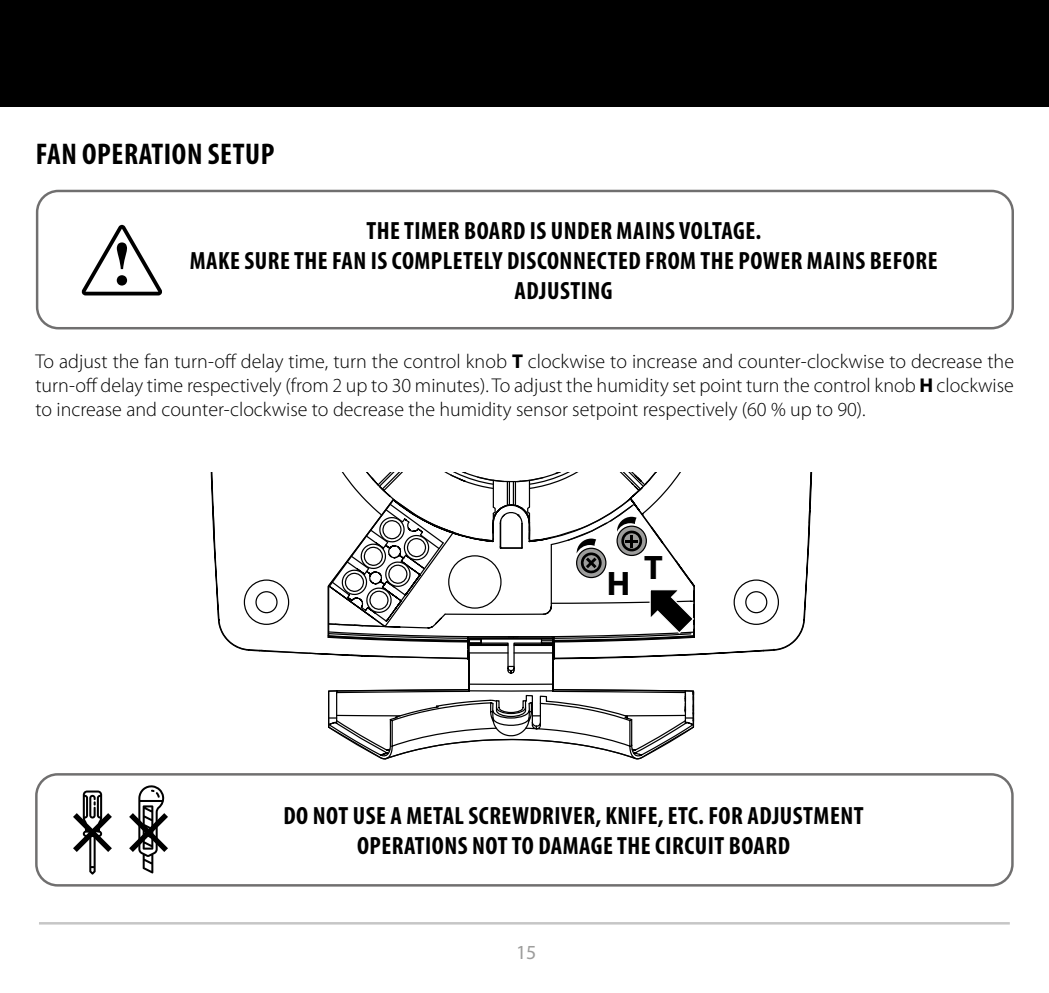
<style>
.page{position:relative;width:1049px;height:993px;background:#fff}
.page>*{position:absolute;margin:0;border:0;box-sizing:border-box;transform-origin:0 0}
.t1{font:700 34px "Myriad Pro";color:#000}
.t2{font:700 condensed 30px "Myriad Pro";letter-spacing:.02em;color:#000}
.t3{font:700 condensed 25px/30px "Myriad Pro";letter-spacing:.02em;color:#000;text-align:center}
.t4{font:300 20px/24px "Myriad Pro";color:#000;text-align:justify}
.t5{font:20px "Myriad Pro";color:#9d9d9c}
.s1{font-weight:700}
</style>
<div class="page">
<div style="left:0;top:0;width:1049px;height:106px;background:#000"></div>
<hr style="left:39px;top:921px;width:971px;height:3px;background:#c6c6c6">
<div style="left:36px;top:190px;width:978px;height:139px;border:2px solid #706f6f;border-radius:21px"></div>
<svg style="left:82px;top:225px;width:80px;height:70px"></svg>
<svg style="left:73px;top:790px;width:39px;height:84px"></svg>
<svg style="left:129px;top:785px;width:39px;height:88px"></svg>
<div style="left:35px;top:772px;width:979px;height:114px;border:2px solid #706f6f;border-radius:21px"></div>
<svg style="left:780px;top:472px;width:33px;height:178px"></svg>
<svg style="left:328px;top:660px;width:367px;height:100px"></svg>
<svg style="left:243px;top:472px;width:537px;height:188px"></svg>
<h2 class="t2" style="left:36px;top:135px;width:240px">FAN OPERATION SETUP</h2>
<p class="t3" style="left:190px;top:215px;width:749px">THE TIMER BOARD IS UNDER MAINS VOLTAGE.<br>MAKE SURE THE FAN IS COMPLETELY DISCONNECTED FROM THE POWER MAINS BEFORE<br>ADJUSTING</p>
<p class="t4" style="left:35px;top:350px;width:980px">To adjust the fan turn-off delay time, turn the control knob <span class="s1">T</span> clockwise to increase and counter-clockwise to decrease the turn-off delay time respectively (from 2 up to 30 minutes). To adjust the humidity set point turn the control knob <span class="s1">H</span> clockwise to increase and counter-clockwise to decrease the humidity sensor setpoint respectively (60 % up to 90).</p>
<h1 class="t1" style="left:607px;top:561px;width:25px">H</h1>
<h1 class="t1" style="left:644px;top:545px;width:20px">T</h1>
<p class="t3" style="left:283px;top:800px;width:582px">DO NOT USE A METAL SCREWDRIVER, KNIFE, ETC. FOR ADJUSTMENT<br>OPERATIONS NOT TO DAMAGE THE CIRCUIT BOARD</p>
<p class="t5" style="left:516px;top:939px;width:22px">15</p>
</div>
